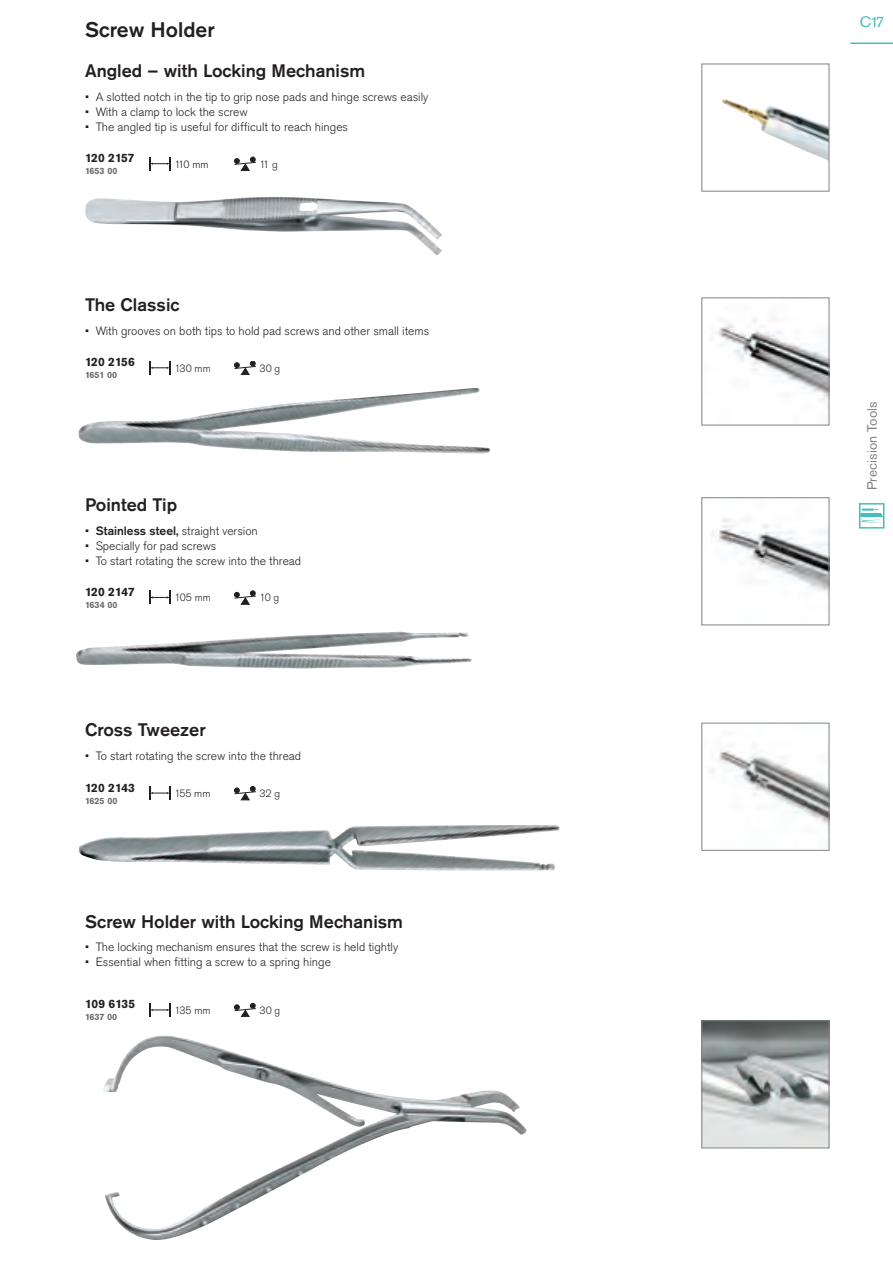
<style>
.page{position:relative;width:893px;height:1263px;background:#fff}
.page>*{position:absolute;margin:0;border:0;box-sizing:border-box;transform-origin:0 0}
.Seiten_Headline_14_1{font:500 21px "Akzidenz Grotesk Pro";color:#231f20}
.Produktname_12_14_me{font:500 18px "Akzidenz Grotesk Pro";color:#231f20}
.t1{font:15px "Akzidenz Grotesk Pro";color:#43bfb5}
.t2{font:13.5px "Akzidenz Grotesk Pro";letter-spacing:.01em;color:#808285}
.t3{font:300 12px "Akzidenz Grotesk Pro";color:#231f20}
.Art_-Nr__8_10_bold{font:700 12px "Akzidenz Grotesk Pro";color:#231f20}
.Copytext_7_9_light{font:300 10.5px "Akzidenz Grotesk Pro";color:#231f20}
.Art_-Nr__8_10_bold-2{font:700 9px "Akzidenz Grotesk Pro";color:#6c6d70}
.s1{font-weight:500}
</style>
<div class="page">
<svg style="left:850px;top:42px;width:43px;height:487px"></svg>
<img style="left:85px;top:197px;width:357px;height:59px">
<img style="left:722px;top:99px;width:105px;height:61px">
<img style="left:78px;top:388px;width:412px;height:66px">
<img style="left:716px;top:318px;width:111px;height:83px">
<img style="left:76px;top:632px;width:396px;height:37px">
<img style="left:712px;top:519px;width:115px;height:72px">
<div style="left:702px;top:497px;width:127px;height:128px;border:1px solid #808285"></div>
<img style="left:79px;top:825px;width:481px;height:46px">
<img style="left:711px;top:745px;width:116px;height:79px">
<div style="left:702px;top:723px;width:127px;height:127px;border:1px solid #808285"></div>
<img style="left:103px;top:1035px;width:424px;height:205px">
<img style="left:704px;top:1022px;width:123px;height:124px">
<div style="left:702px;top:1020px;width:127px;height:128px;border:1px solid #808285"></div>
<svg style="left:149px;top:157px;width:22px;height:14px"></svg>
<svg style="left:234px;top:157px;width:22px;height:14px"></svg>
<svg style="left:149px;top:361px;width:22px;height:14px"></svg>
<svg style="left:234px;top:361px;width:22px;height:14px"></svg>
<svg style="left:149px;top:591px;width:22px;height:13px"></svg>
<svg style="left:234px;top:591px;width:22px;height:14px"></svg>
<svg style="left:149px;top:786px;width:22px;height:14px"></svg>
<svg style="left:234px;top:786px;width:22px;height:14px"></svg>
<svg style="left:149px;top:1003px;width:22px;height:14px"></svg>
<svg style="left:234px;top:1003px;width:22px;height:14px"></svg>
<p class="Seiten_Headline_14_1" style="left:85px;top:16px;width:131px">Screw Holder</p>
<p class="Produktname_12_14_me" style="left:85px;top:59px;width:282px">Angled – with Locking Mechanism</p>
<p class="t3" style="left:85px;top:89px;width:345px">• A slotted notch in the tip to grip nose pads and hinge screws easily</p>
<p class="t3" style="left:85px;top:104px;width:164px">• With a clamp to lock the screw</p>
<p class="t3" style="left:85px;top:119px;width:265px">• The angled tip is useful for difficult to reach hinges</p>
<p class="Copytext_7_9_light" style="left:174px;top:157px;width:36px">110 mm</p>
<p class="Art_-Nr__8_10_bold" style="left:85px;top:150px;width:51px">120 2157</p>
<p class="Art_-Nr__8_10_bold-2" style="left:85px;top:165px;width:34px">1653 00</p>
<p class="Copytext_7_9_light" style="left:259px;top:157px;width:20px">11 g</p>
<p class="Produktname_12_14_me" style="left:85px;top:293px;width:96px">The Classic</p>
<p class="t3" style="left:85px;top:323px;width:346px">• With grooves on both tips to hold pad screws and other small items</p>
<p class="Copytext_7_9_light" style="left:174px;top:361px;width:38px">130 mm</p>
<p class="Art_-Nr__8_10_bold" style="left:85px;top:354px;width:51px">120 2156</p>
<p class="Art_-Nr__8_10_bold-2" style="left:85px;top:369px;width:34px">1651 00</p>
<p class="Copytext_7_9_light" style="left:259px;top:361px;width:22px">30 g</p>
<p class="Produktname_12_14_me" style="left:85px;top:493px;width:94px">Pointed Tip</p>
<p class="t3" style="left:85px;top:523px;width:174px">• <span class="s1">Stainless steel,</span> straight version</p>
<p class="t3" style="left:85px;top:538px;width:133px">• Specially for pad screws</p>
<p class="t3" style="left:85px;top:553px;width:218px">• To start rotating the screw into the thread</p>
<p class="Copytext_7_9_light" style="left:174px;top:591px;width:38px">105 mm</p>
<p class="Art_-Nr__8_10_bold" style="left:85px;top:584px;width:51px">120 2147</p>
<p class="Art_-Nr__8_10_bold-2" style="left:85px;top:599px;width:34px">1634 00</p>
<p class="Copytext_7_9_light" style="left:259px;top:591px;width:21px">10 g</p>
<p class="Produktname_12_14_me" style="left:85px;top:718px;width:122px">Cross Tweezer</p>
<p class="t3" style="left:85px;top:748px;width:218px">• To start rotating the screw into the thread</p>
<p class="Copytext_7_9_light" style="left:174px;top:786px;width:38px">155 mm</p>
<p class="Art_-Nr__8_10_bold" style="left:85px;top:780px;width:51px">120 2143</p>
<p class="Art_-Nr__8_10_bold-2" style="left:85px;top:795px;width:34px">1625 00</p>
<p class="Copytext_7_9_light" style="left:259px;top:786px;width:22px">32 g</p>
<p class="Produktname_12_14_me" style="left:85px;top:910px;width:319px">Screw Holder with Locking Mechanism</p>
<p class="t3" style="left:85px;top:939px;width:315px">• The locking mechanism ensures that the screw is held tightly</p>
<p class="t3" style="left:85px;top:954px;width:247px">• Essential when fitting a screw to a spring hinge</p>
<p class="Copytext_7_9_light" style="left:174px;top:1003px;width:38px">135 mm</p>
<p class="Art_-Nr__8_10_bold" style="left:85px;top:996px;width:52px">109 6135</p>
<p class="Art_-Nr__8_10_bold-2" style="left:85px;top:1011px;width:34px">1637 00</p>
<p class="Copytext_7_9_light" style="left:259px;top:1003px;width:22px">30 g</p>
<p class="t1" style="left:860px;top:12px;width:25px">C17</p>
<p class="t2" style="left:863px;top:490px;width:91px;rotate:-90deg">Precision Tools</p>
</div>
